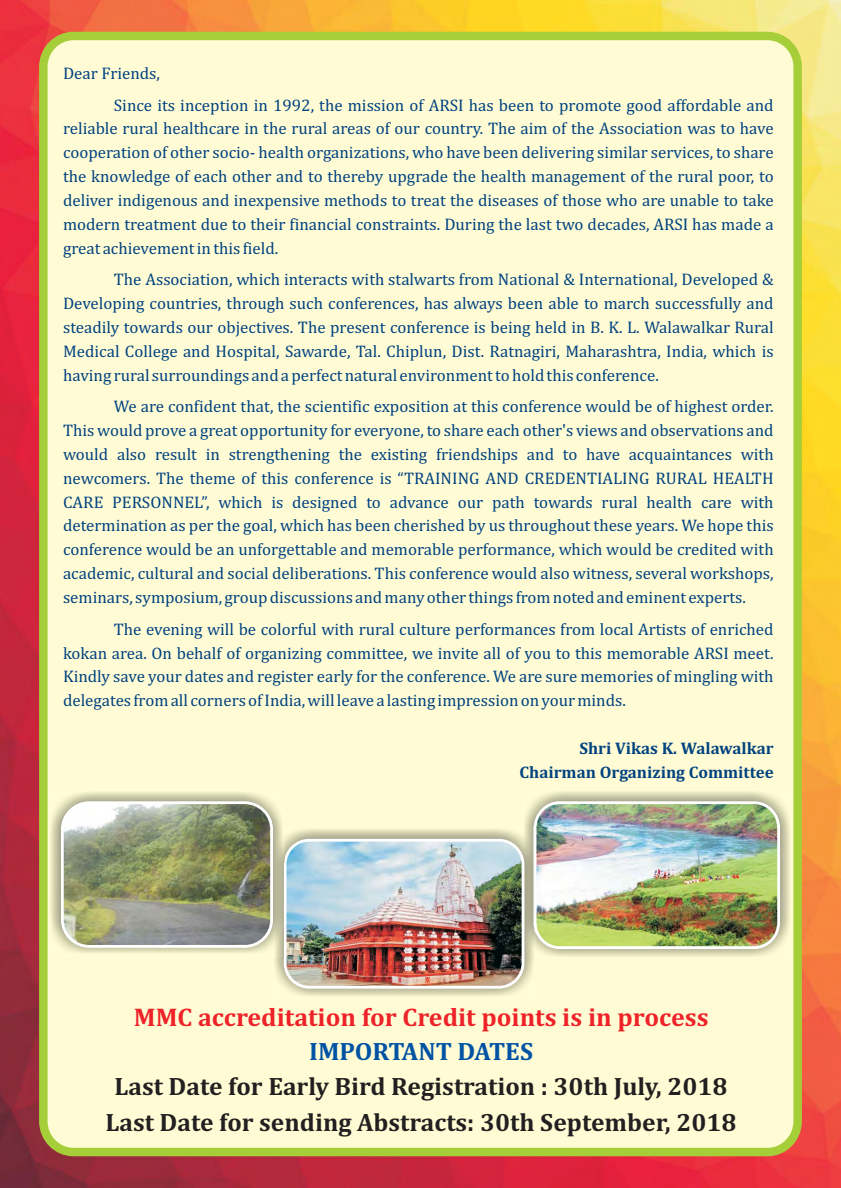
<style>
.page{position:relative;width:841px;height:1188px;background:#fff}
.page>*{position:absolute;margin:0;border:0;box-sizing:border-box;transform-origin:0 0}
.t1{font:700 25.8px "Cambria";color:#ee2229}
.t2{font:700 25.35px/36.5px "Cambria";color:#231f20;text-align:center}
.t3{font:700 25.35px "Cambria";color:#0052a4}
.t4{font:16.95px/23.9px "Cambria";color:#004280;text-align:justify}
.t5{font:700 16.95px/23.9px "Cambria";color:#004280;text-align:right}
</style>
<div class="page">
<img style="left:0;top:0;width:840px;height:1188px">
<div style="left:43px;top:36px;width:754px;height:1116px;background:#fffcd5;border-radius:30px"></div>
<div style="left:39px;top:32px;width:762px;height:1124px;border:8px solid #a6ce39;border-radius:30px"></div>
<img style="left:524px;top:791px;width:266px;height:165px">
<img style="left:534px;top:803px;width:244px;height:145px;border-radius:25px">
<div style="left:533px;top:801px;width:246px;height:148px;border:3px solid #fff;border-radius:25px"></div>
<img style="left:274px;top:828px;width:261px;height:168px">
<img style="left:285px;top:840px;width:237px;height:147px;border-radius:24px">
<div style="left:283px;top:839px;width:241px;height:150px;border:3px solid #fff;border-radius:24px"></div>
<img style="left:50px;top:792px;width:234px;height:165px">
<img style="left:62px;top:803px;width:209px;height:141px">
<div style="left:61px;top:801px;width:212px;height:147px;border:3px solid #fff;border-radius:27px"></div>
<p class="t4" style="left:114px;top:59px;width:661px;line-height:31.8px;text-indent:-51px">Dear Friends,<br>Since its inception in 1992, the mission of ARSI has been to promote good affordable and</p>
<p class="t4" style="left:63px;top:118px;width:711px">reliable rural healthcare in the rural areas of our country. The aim of the Association was to have cooperation of other socio- health organizations, who have been delivering similar services, to share the knowledge of each other and to thereby upgrade the health management of the rural poor, to deliver indigenous and inexpensive methods to treat the diseases of those who are unable to take modern treatment due to their financial constraints. During the last two decades, ARSI has made a great achievement in this field.</p>
<p class="t4" style="left:63px;top:269px;width:711px;text-indent:51px">The Association, which interacts with stalwarts from National &amp; International, Developed &amp; Developing countries, through such conferences, has always been able to march successfully and steadily towards our objectives. The present conference is being held in B. K. L. Walawalkar Rural Medical College and Hospital, Sawarde, Tal. Chiplun, Dist. Ratnagiri, Maharashtra, India, which is having rural surroundings and a perfect natural environment to hold this conference.</p>
<p class="t4" style="left:63px;top:396px;width:711px;text-indent:51px">We are confident that, the scientific exposition at this conference would be of highest order.<br>This would prove a great opportunity for everyone, to share each other's views and observations and would also result in strengthening the existing friendships and to have acquaintances with newcomers. The theme of this conference is “TRAINING AND CREDENTIALING RURAL HEALTH CARE PERSONNEL”, which is designed to advance our path towards rural health care with determination as per the goal, which has been cherished by us throughout these years. We hope this conference would be an unforgettable and memorable performance, which would be credited with academic, cultural and social deliberations. This conference would also witness, several workshops, seminars, symposium, group discussions and many other things from noted and eminent experts.</p>
<p class="t4" style="left:63px;top:619px;width:711px;text-indent:51px">The evening will be colorful with rural culture performances from local Artists of enriched kokan area. On behalf of organizing committee, we invite all of you to this memorable ARSI meet.<br>Kindly save your dates and register early for the conference. We are sure memories of mingling with delegates from all corners of India, will leave a lasting impression on your minds.</p>
<p class="t5" style="left:519px;top:738px;width:255px">Shri Vikas K. Walawalkar<br>Chairman Organizing Committee</p>
<h1 class="t1" style="left:134px;top:1008px;width:576px">MMC accreditation for Credit points is in process</h1>
<h2 class="t3" style="left:309px;top:1043px;width:225px">IMPORTANT DATES</h2>
<h2 class="t2" style="left:105px;top:1070px;width:632px">Last Date for Early Bird Registration : 30th July, 2018<br>Last Date for sending Abstracts: 30th September, 2018</h2>
</div>
